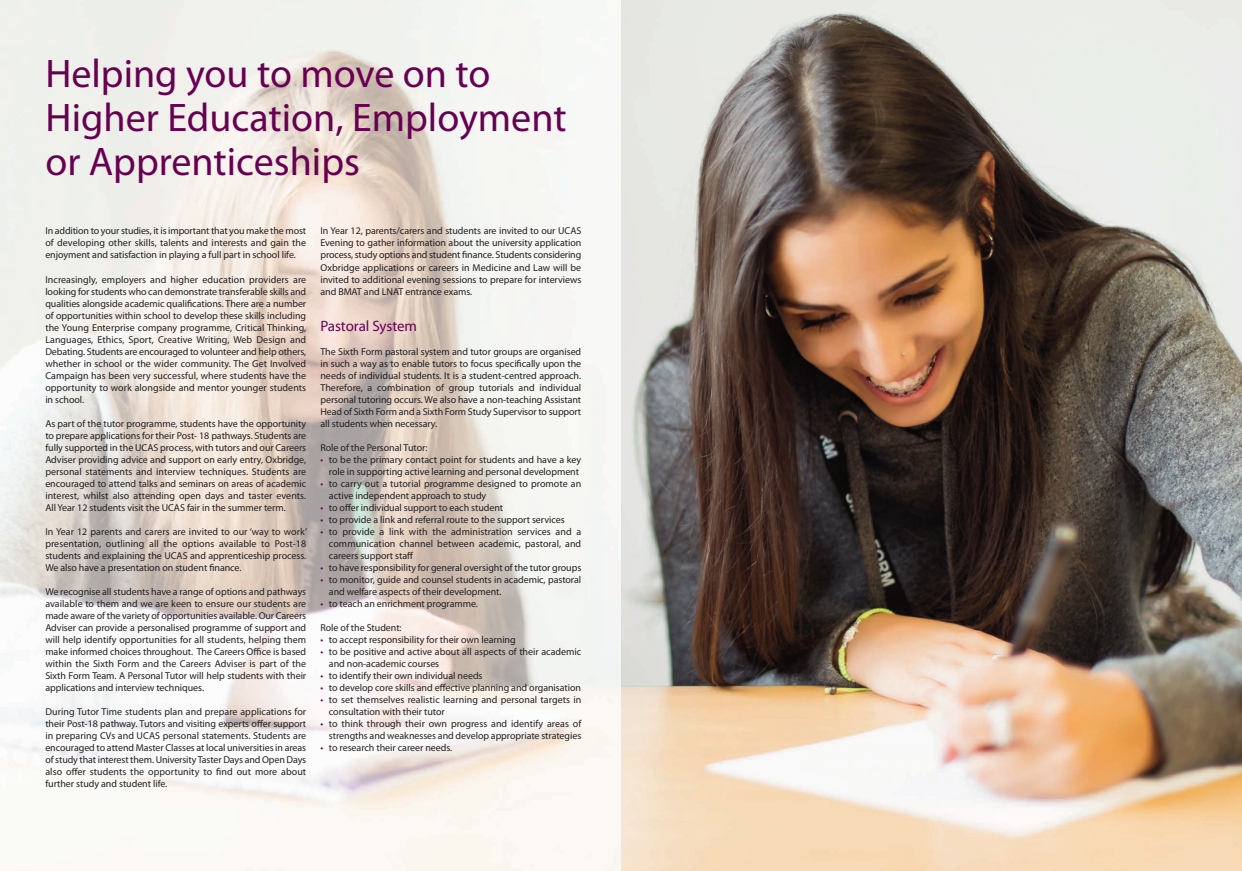
<style>
.page{position:relative;width:1242px;height:871px;background:#fff}
.page>*{position:absolute;margin:0;border:0;box-sizing:border-box;transform-origin:0 0}
.t1{font:40px/44px "Myriad Pro";color:#680052}
.t2{font:15px "Myriad Pro";letter-spacing:-.01em;color:#680052}
.t3{font:10px/12px "Myriad Pro";letter-spacing:-.005em;color:#231f20;text-align:justify}
.s1{color:#680052}
</style>
<div class="page">
<img style="left:621px;top:0;width:621px;height:870px">
<img style="left:0;top:0;width:621px;height:870px">
<h1 class="t1" style="left:45px;top:54px;width:523px">Helping you to move on to<br>Higher Education, Employment or Apprenticeships</h1>
<p class="t3" style="left:45px;top:226px;width:262px">In addition to your studies, it is important that you make the most of developing other skills, talents and interests and gain the enjoyment and satisfaction in playing a full part in school life.</p>
<p class="t3" style="left:45px;top:274px;width:262px">Increasingly, employers and higher education providers are looking for students who can demonstrate transferable skills and qualities alongside academic qualifications. There are a number of opportunities within school to develop these skills including the Young Enterprise company programme, Critical Thinking, Languages, Ethics, Sport, Creative Writing, Web Design and Debating. Students are encouraged to volunteer and help others, whether in school or the wider community. The Get Involved Campaign has been very successful, where students have the opportunity to work alongside and mentor younger students in school.</p>
<p class="t3" style="left:45px;top:418px;width:262px">As part of the tutor programme, students have the opportunity to prepare applications for their Post- 18 pathways. Students are fully supported in the UCAS process, with tutors and our Careers Adviser providing advice and support on early entry, Oxbridge, personal statements and interview techniques. Students are encouraged to attend talks and seminars on areas of academic interest, whilst also attending open days and taster events.<br>All Year 12 students visit the UCAS fair in the summer term.</p>
<p class="t3" style="left:45px;top:526px;width:263px">In Year 12 parents and carers are invited to our ‘way to work’ presentation, outlining all the options available to Post-18 students and explaining the UCAS and apprenticeship process.<br>We also have a presentation on student finance.</p>
<p class="t3" style="left:45px;top:586px;width:262px">We recognise all students have a range of options and pathways available to them and we are keen to ensure our students are made aware of the variety of opportunities available. Our Careers Adviser can provide a personalised programme of support and will help identify opportunities for all students, helping them make informed choices throughout. The Careers Office is based within the Sixth Form and the Careers Adviser is part of the Sixth Form Team. A Personal Tutor will help students with their applications and interview techniques.</p>
<p class="t3" style="left:45px;top:706px;width:262px">During Tutor Time students plan and prepare applications for their Post-18 pathway. Tutors and visiting experts offer support in preparing CVs and UCAS personal statements. Students are encouraged to attend Master Classes at local universities in areas of study that interest them. University Taster Days and Open Days also offer students the opportunity to find out more about further study and student life.</p>
<p class="t3" style="left:320px;top:226px;width:262px">In Year 12, parents/carers and students are invited to our UCAS Evening to gather information about the university application process, study options and student finance. Students considering Oxbridge applications or careers in Medicine and Law will be invited to additional evening sessions to prepare for interviews and BMAT and LNAT entrance exams.</p>
<h2 class="t2" style="left:320px;top:320px;width:98px">Pastoral System</h2>
<p class="t3" style="left:320px;top:346px;width:262px">The Sixth Form pastoral system and tutor groups are organised in such a way as to enable tutors to focus specifically upon the needs of individual students. It is a student-centred approach.<br>Therefore, a combination of group tutorials and individual personal tutoring occurs. We also have a non-teaching Assistant Head of Sixth Form and a Sixth Form Study Supervisor to support all students when necessary.</p>
<p class="t3" style="left:320px;top:442px;width:109px">Role of the Personal Tutor:</p>
<p class="t3" style="left:320px;top:454px;width:262px;text-align:right"><span class="s1">•</span> to be the primary contact point for students and have a key role in supporting active learning and personal development</p>
<p class="t3" style="left:329px;top:478px;width:254px;text-indent:-8px"><span class="s1">•</span> to carry out a tutorial programme designed to promote an active independent approach to study</p>
<p class="t3" style="left:320px;top:502px;width:184px"><span class="s1">•</span> to offer individual support to each student</p>
<p class="t3" style="left:320px;top:514px;width:246px"><span class="s1">•</span> to provide a link and referral route to the support services</p>
<p class="t3" style="left:329px;top:526px;width:254px;text-indent:-8px"><span class="s1">•</span> to provide a link with the administration services and a communication channel between academic, pastoral, and careers support staff</p>
<p class="t3" style="left:320px;top:562px;width:262px"><span class="s1">•</span> to have responsibility for general oversight of the tutor groups</p>
<p class="t3" style="left:329px;top:574px;width:254px;text-indent:-8px"><span class="s1">•</span> to monitor, guide and counsel students in academic, pastoral and welfare aspects of their development.</p>
<p class="t3" style="left:320px;top:598px;width:159px"><span class="s1">•</span> to teach an enrichment programme.</p>
<p class="t3" style="left:320px;top:622px;width:83px">Role of the Student:</p>
<p class="t3" style="left:320px;top:634px;width:197px"><span class="s1">•</span> to accept responsibility for their own learning</p>
<p class="t3" style="left:329px;top:646px;width:254px;text-indent:-8px"><span class="s1">•</span> to be positive and active about all aspects of their academic and non-academic courses</p>
<p class="t3" style="left:320px;top:670px;width:164px"><span class="s1">•</span> to identify their own individual needs</p>
<p class="t3" style="left:320px;top:682px;width:262px"><span class="s1">•</span> to develop core skills and effective planning and organisation</p>
<p class="t3" style="left:329px;top:694px;width:254px;text-indent:-8px"><span class="s1">•</span> to set themselves realistic learning and personal targets in consultation with their tutor</p>
<p class="t3" style="left:320px;top:718px;width:262px;text-align:right"><span class="s1">•</span> to think through their own progress and identify areas of strengths and weaknesses and develop appropriate strategies</p>
<p class="t3" style="left:320px;top:742px;width:133px"><span class="s1">•</span> to research their career needs.</p>
</div>
